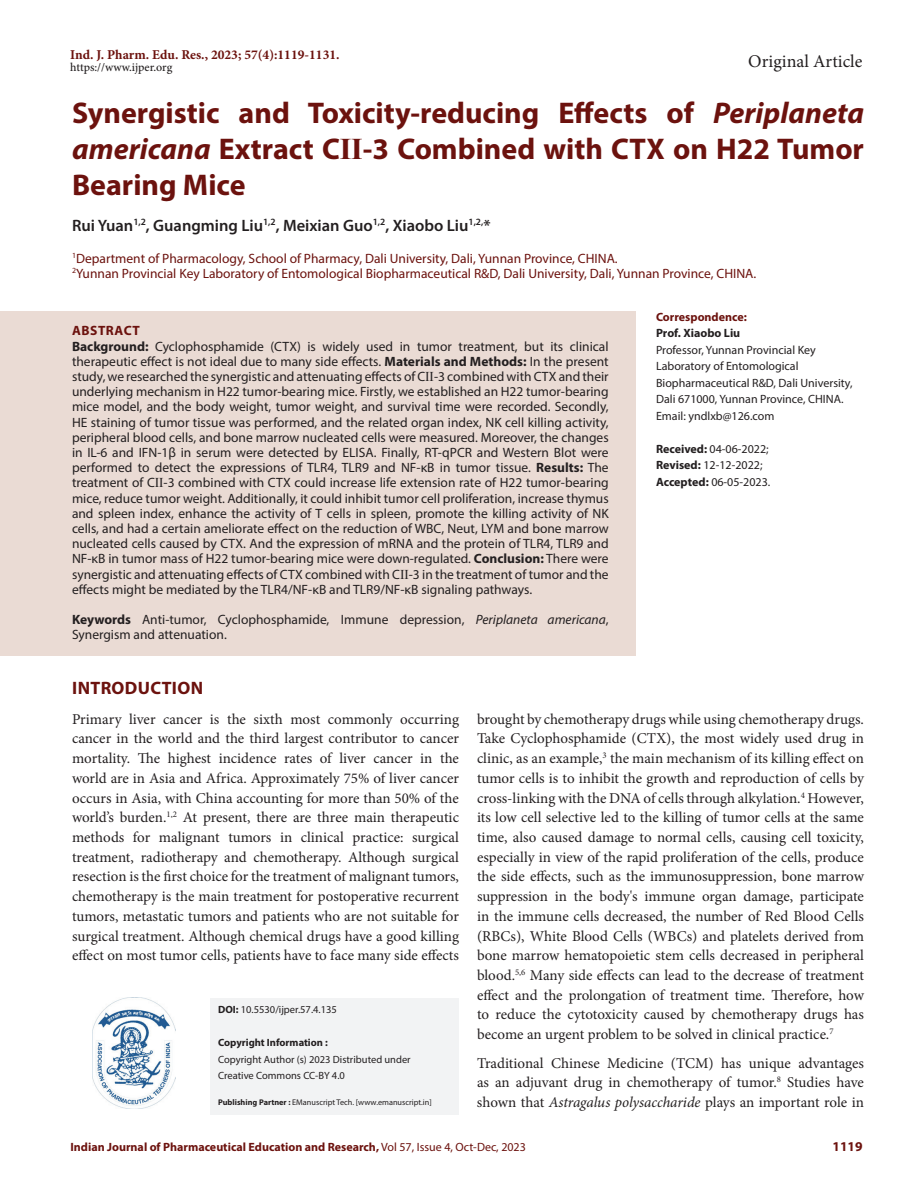
<style>
.page{position:relative;width:918px;height:1188px;background:#fff}
.page>*{position:absolute;margin:0;border:0;box-sizing:border-box;transform-origin:0 0}
.Art_Title{font:700 30px/36.2px "Myriad Pro";color:#6c120e;text-align:justify}
.t1{font:18px "Minion Pro";color:#231f20}
.Intro_head{font:700 18px "Myriad Pro";letter-spacing:.02em;color:#6c120e}
.Author_Names{font:600 16.5px "Myriad Pro";color:#231f20}
.Body_text__FO{font:15px/19.6px "Minion Pro";color:#231f20;text-align:justify}
.Body_text{font:15px/19.6px "Minion Pro";letter-spacing:-.005em;color:#231f20;text-align:justify}
.Abstract_TXT{font:13.5px/15.1px "Myriad Pro";color:#231f20;text-align:justify}
.Author_Affiliations{font:13.5px "Myriad Pro";color:#6c120e}
.KY{font:13.5px/15.1px "Myriad Pro";color:#231f20}
.t2{font:700 13.5px "Minion Pro";color:#6c120e}
.ABS_Heading{font:700 13.5px "Myriad Pro";letter-spacing:.04em;color:#6c120e}
.Correspondence_AU_Af{font:12px/16.5px "Myriad Pro";color:#231f20}
.Correspondence_AU_Af-2{font:700 12px "Myriad Pro";color:#6c120e}
.Journal_Dates{font:12px/16.5px "Myriad Pro";color:#231f20}
.t3{font:500 12px "Minion Pro";letter-spacing:-.01em;color:#231f20}
.Correspondence_AU_Af-3{font:700 12px "Myriad Pro";color:#231f20}
.t4{font:10.5px/16.5px "Myriad Pro";color:#231f20}
.t5{font:700 10.5px "Myriad Pro";color:#231f20}
.t6{font:8.25px "Myriad Pro";color:#231f20}
.s1{font-style:italic}
.s2{font-family:"Times New Roman"}
.s3{font-weight:700}
.s4{font-weight:400}
</style>
<div class="page">
<div style="left:211px;top:998px;width:248px;height:36px;background:#f2f3f4"></div>
<div style="left:211px;top:1031px;width:248px;height:26px;background:#f2f3f4"></div>
<div style="left:211px;top:1048px;width:248px;height:25px;background:#f2f3f4"></div>
<div style="left:211px;top:1064px;width:248px;height:26px;background:#f2f3f4"></div>
<div style="left:211px;top:1084px;width:248px;height:30px;background:#f2f3f4"></div>
<img style="left:92px;top:998px;width:83px;height:110px">
<div style="left:0;top:312px;width:636px;height:40px;background:#eadbd4"></div>
<div style="left:0;top:327px;width:636px;height:284px;background:#eadbd4"></div>
<div style="left:0;top:600px;width:636px;height:56px;background:#eadbd4"></div>
<p class="t2" style="left:70px;top:45px;width:271px">Ind. J. Pharm. Edu. Res., 2023; 57(4):1119-1131.</p>
<p class="t3" style="left:70px;top:59px;width:104px">https://www.ijper.org</p>
<p class="t1" style="left:748px;top:49px;width:116px">Original Article</p>
<p class="Art_Title" style="left:72px;top:94px;width:794px">Synergistic and Toxicity-reducing Effects of <span class="s1">Periplaneta americana</span> Extract C<span class="s2">Ⅱ</span>-3 Combined with CTX on H22 Tumor Bearing Mice</p>
<p class="Author_Names" style="left:72px;top:215px;width:420px">Rui Yuan<sup>1,2</sup>, Guangming Liu<sup>1,2</sup>, Meixian Guo<sup>1,2</sup>, Xiaobo Liu<sup>1,2,</sup>*</p>
<p class="Author_Affiliations" style="left:72px;top:250px;width:547px"><sup>1</sup>Department of Pharmacology, School of Pharmacy, Dali University, Dali, Yunnan Province, CHINA.</p>
<p class="Author_Affiliations" style="left:72px;top:265px;width:686px"><sup>2</sup>Yunnan Provincial Key Laboratory of Entomological Biopharmaceutical R&amp;D, Dali University, Dali, Yunnan Province, CHINA.</p>
<p class="Correspondence_AU_Af-2" style="left:656px;top:309px;width:92px">Correspondence:</p>
<p class="Correspondence_AU_Af-3" style="left:656px;top:325px;width:86px">Prof. Xiaobo Liu</p>
<p class="Correspondence_AU_Af" style="left:656px;top:341px;width:198px">Professor, Yunnan Provincial Key Laboratory of Entomological Biopharmaceutical R&amp;D, Dali University, Dali 671000, Yunnan Province, CHINA.</p>
<p class="Correspondence_AU_Af" style="left:656px;top:407px;width:120px">Email: yndlxb@126.com</p>
<p class="ABS_Heading" style="left:72px;top:322px;width:69px">ABSTRACT</p>
<p class="Abstract_TXT" style="left:72px;top:338px;width:538px"><span class="s3">Background:</span> Cyclophosphamide (CTX) is widely used in tumor treatment, but its clinical therapeutic effect is not ideal due to many side effects. <span class="s3">Materials and Methods:</span> In the present study, we researched the synergistic and attenuating effects of C<span class="s2">Ⅱ</span>-3 combined with CTX and their underlying mechanism in H22 tumor-bearing mice. Firstly, we established an H22 tumor-bearing mice model, and the body weight, tumor weight, and survival time were recorded. Secondly, HE staining of tumor tissue was performed, and the related organ index, NK cell killing activity, peripheral blood cells, and bone marrow nucleated cells were measured. Moreover, the changes in IL-6 and IFN-1β in serum were detected by ELISA. Finally, RT-qPCR and Western Blot were performed to detect the expressions of TLR4, TLR9 and NF-κB in tumor tissue. <span class="s3">Results:</span> The treatment of C<span class="s2">Ⅱ</span>-3 combined with CTX could increase life extension rate of H22 tumor-bearing mice, reduce tumor weight. Additionally, it could inhibit tumor cell proliferation, increase thymus and spleen index, enhance the activity of T cells in spleen, promote the killing activity of NK cells, and had a certain ameliorate effect on the reduction of WBC, Neut, LYM and bone marrow nucleated cells caused by CTX. And the expression of mRNA and the protein of TLR4, TLR9 and NF-κB in tumor mass of H22 tumor-bearing mice were down-regulated. <span class="s3">Conclusion:</span> There were synergistic and attenuating effects of CTX combined with C<span class="s2">Ⅱ</span>-3 in the treatment of tumor and the effects might be mediated by the TLR4/NF-κB and TLR9/NF-κB signaling pathways.</p>
<p class="KY" style="left:72px;top:612px;width:538px"><span class="s3">Keywords</span> Anti-tumor, Cyclophosphamide, Immune depression, <span class="s1">Periplaneta americana</span>,<br>Synergism and attenuation.</p>
<p class="Intro_head" style="left:72px;top:676px;width:132px">INTRODUCTION</p>
<p class="Body_text__FO" style="left:72px;top:709px;width:389px">Primary liver cancer is the sixth most commonly occurring cancer in the world and the third largest contributor to cancer mortality. The highest incidence rates of liver cancer in the world are in Asia and Africa. Approximately 75% of liver cancer occurs in Asia, with China accounting for more than 50% of the world’s burden.<sup>1,2</sup> At present, there are three main therapeutic methods for malignant tumors in clinical practice: surgical treatment, radiotherapy and chemotherapy. Although surgical resection is the first choice for the treatment of malignant tumors, chemotherapy is the main treatment for postoperative recurrent tumors, metastatic tumors and patients who are not suitable for surgical treatment. Although chemical drugs have a good killing effect on most tumor cells, patients have to face many side effects</p>
<p class="Body_text__FO" style="left:477px;top:709px;width:389px">brought by chemotherapy drugs while using chemotherapy drugs.<br>Take Cyclophosphamide (CTX), the most widely used drug in clinic, as an example,<sup>3</sup> the main mechanism of its killing effect on tumor cells is to inhibit the growth and reproduction of cells by cross-linking with the DNA of cells through alkylation.<sup>4</sup> However, its low cell selective led to the killing of tumor cells at the same time, also caused damage to normal cells, causing cell toxicity, especially in view of the rapid proliferation of the cells, produce the side effects, such as the immunosuppression, bone marrow suppression in the body's immune organ damage, participate in the immune cells decreased, the number of Red Blood Cells (RBCs), White Blood Cells (WBCs) and platelets derived from bone marrow hematopoietic stem cells decreased in peripheral blood.<sup>5,6</sup> Many side effects can lead to the decrease of treatment effect and the prolongation of treatment time. Therefore, how to reduce the cytotoxicity caused by chemotherapy drugs has become an urgent problem to be solved in clinical practice.<sup>7</sup></p>
<p class="Body_text" style="left:477px;top:1053px;width:389px">Traditional Chinese Medicine (TCM) has unique advantages as an adjuvant drug in chemotherapy of tumor.<sup>8</sup> Studies have shown that <span class="s1">Astragalus polysaccharide</span> plays an important role in</p>
<p class="Journal_Dates" style="left:656px;top:440px;width:116px"><span class="s3">Received:</span> 04-06-2022;<br><span class="s3">Revised:</span> 12-12-2022;<br><span class="s3">Accepted:</span> 06-05-2023.</p>
<p class="t4" style="left:218px;top:1001px;width:120px"><span class="s3">DOI:</span> 10.5530/ijper.57.4.135</p>
<p class="t5" style="left:218px;top:1036px;width:111px">Copyright Information :</p>
<p class="t4" style="left:218px;top:1051px;width:194px">Copyright Author (s) 2023 Distributed under<br>Creative Commons CC-BY 4.0</p>
<p class="t6" style="left:218px;top:1097px;width:215px"><span class="s3">Publishing Partner :</span> EManuscript Tech. [www.emanuscript.in]</p>
<p class="Correspondence_AU_Af-2" style="left:70px;top:1139px;width:457px">Indian Journal of Pharmaceutical Education and Research, <span class="s4">Vol 57, Issue 4, Oct-Dec, 2023</span></p>
<p class="ABS_Heading" style="left:833px;top:1137px;width:31px">1119</p>
</div>
